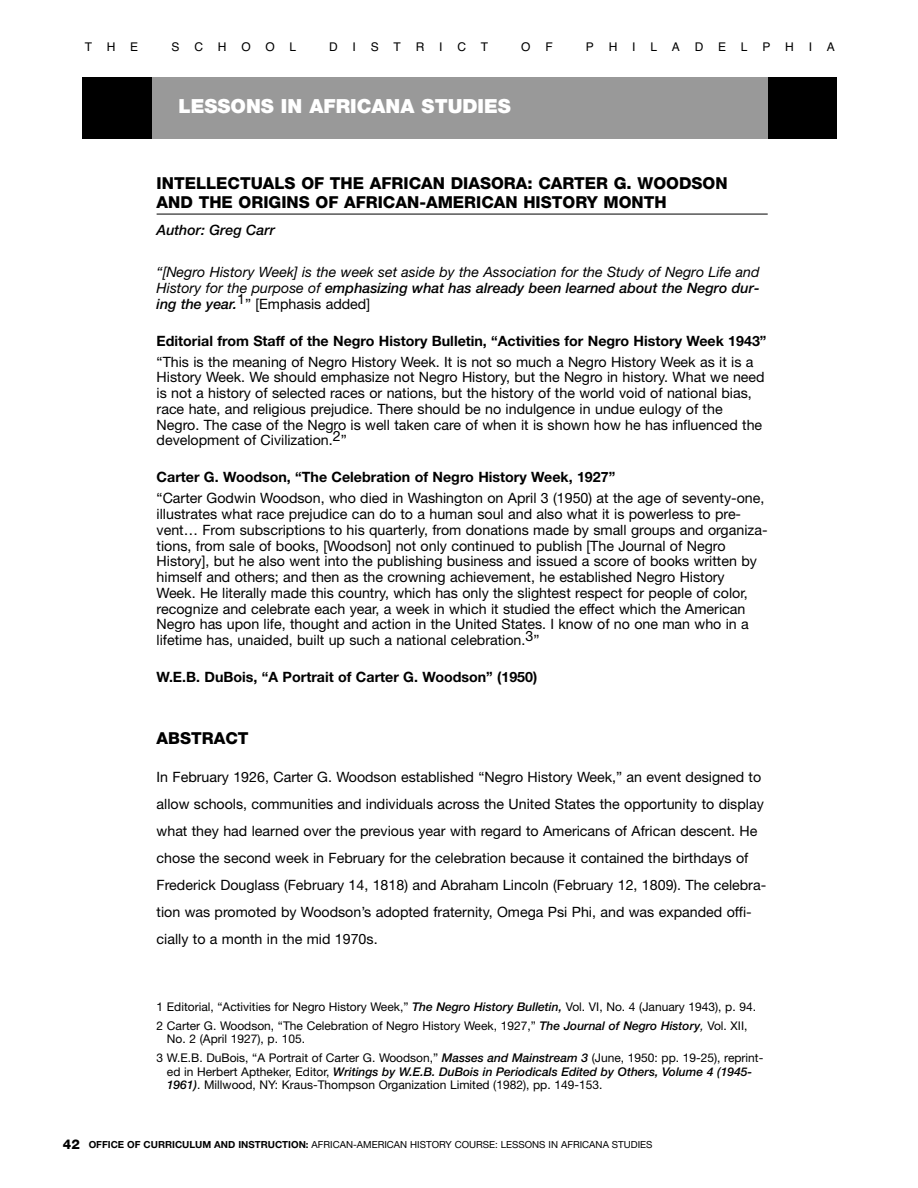
<style>
.page{position:relative;width:918px;height:1188px;background:#fff}
.page>*{position:absolute;margin:0;border:0;box-sizing:border-box;transform-origin:0 0}
.t1{font:900 19.5px "Helvetica Neue";color:#fff}
.t2{font:800 16.5px/19.5px "Helvetica Neue";color:#000}
.t3{font:14.25px/15.8px "Helvetica Neue";color:#000}
.t4{font:700 14.25px "Helvetica Neue";color:#000}
.t5{font:italic 14.25px/15.8px "Helvetica Neue";color:#000;text-align:justify}
.t6{font:italic 500 14.25px "Helvetica Neue";color:#000}
.t7{font:800 13.5px "Helvetica Neue";color:#000}
.t8{font:12px/18.9px "Helvetica Neue";color:#000}
.t9{font:12px "Helvetica";letter-spacing:1.235em;color:#000}
.t10{font:9.75px "Helvetica Neue";color:#000}
.s1{font-weight:500}
.s2{font-style:normal}
.s3{font-weight:500;font-style:italic}
.s4{font-style:italic}
.s5{font-weight:700}
</style>
<div class="page">
<div style="left:82px;top:77px;width:753px;height:61px;background:#999"></div>
<div style="left:82px;top:77px;width:70px;height:61px;background:#000"></div>
<div style="left:768px;top:77px;width:69px;height:61px;background:#000"></div>
<hr style="left:157px;top:214px;width:611px;height:1px;background:#000">
<p class="t9" style="left:85px;top:42px;width:55px">THE</p>
<p class="t9" style="left:172px;top:42px;width:126px">SCHOOL</p>
<p class="t9" style="left:329px;top:42px;width:160px">DISTRICT</p>
<p class="t9" style="left:521px;top:42px;width:33px">O F</p>
<p class="t9" style="left:586px;top:42px;width:250px">PHILADELPHIA</p>
<h1 class="t1" style="left:178px;top:100px;width:334px">LESSONS IN AFRICANA STUDIES</h1>
<p class="t2" style="left:157px;top:175px;width:573px">INTELLECTUALS OF THE AFRICAN DIASORA: CARTER G. WOODSON<br>AND THE ORIGINS OF AFRICAN-AMERICAN HISTORY MONTH</p>
<p class="t6" style="left:157px;top:225px;width:120px">Author: Greg Carr</p>
<p class="t5" style="left:157px;top:266px;width:604px">“[Negro History Week] is the week set aside by the Association for the Study of Negro Life and History for the purpose of <span class="s1">emphasizing what has already been learned about the Negro dur&shy;ing the year.</span><sup>1</sup><span class="s2">” [Emphasis added]</span></p>
<p class="t4" style="left:157px;top:335px;width:611px">Editorial from Staff of the Negro History Bulletin, “Activities for Negro History Week 1943”</p>
<p class="t3" style="left:157px;top:355px;width:610px">“This is the meaning of Negro History Week. It is not so much a Negro History Week as it is a History Week. We should emphasize not Negro History, but the Negro in history. What we need is not a history of selected races or nations, but the history of the world void of national bias, race hate, and religious prejudice. There should be no indulgence in undue eulogy of the Negro. The case of the Negro is well taken care of when it is shown how he has influenced the development of Civilization.2”</p>
<p class="t4" style="left:157px;top:472px;width:460px">Carter G. Woodson, “The Celebration of Negro History Week, 1927”</p>
<p class="t3" style="left:157px;top:492px;width:612px">“Carter Godwin Woodson, who died in Washington on April 3 (1950) at the age of seventy-one, illustrates what race prejudice can do to a human soul and also what it is powerless to pre&shy;vent… From subscriptions to his quarterly, from donations made by small groups and organiza&shy;tions, from sale of books, [Woodson] not only continued to publish [The Journal of Negro History], but he also went into the publishing business and issued a score of books written by himself and others; and then as the crowning achievement, he established Negro History<br>Week. He literally made this country, which has only the slightest respect for people of color, recognize and celebrate each year, a week in which it studied the effect which the American Negro has upon life, thought and action in the United States. I know of no one man who in a lifetime has, unaided, built up such a national celebration.3”</p>
<p class="t4" style="left:157px;top:672px;width:382px">W.E.B. DuBois, “A Portrait of Carter G. Woodson” (1950)</p>
<p class="t2" style="left:157px;top:730px;width:93px">ABSTRACT</p>
<p class="t3" style="left:157px;top:765px;width:611px;line-height:27px">In February 1926, Carter G. Woodson established “Negro History Week,” an event designed to allow schools, communities and individuals across the United States the opportunity to display what they had learned over the previous year with regard to Americans of African descent. He chose the second week in February for the celebration because it contained the birthdays of Frederick Douglass (February 14, 1818) and Abraham Lincoln (February 12, 1809). The celebra&shy;tion was promoted by Woodson’s adopted fraternity, Omega Psi Phi, and was expanded offi&shy;cially to a month in the mid 1970s.</p>
<p class="t8" style="left:157px;top:998px;width:601px">1 Editorial, “Activities for Negro History Week,” <span class="s3">The Negro History Bulletin,</span> Vol. VI, No. 4 (January 1943), p. 94.<br>2 Carter G. Woodson, “The Celebration of Negro History Week, 1927,” <span class="s3">The Journal of Negro History</span><span class="s4">,</span> Vol. XII,</p>
<p class="t8" style="left:157px;top:1031px;width:608px;text-indent:10px">No. 2 (April 1927), p. 105.<br>3 W.E.B. DuBois, “A Portrait of Carter G. Woodson,” <span class="s3">Masses and Mainstream 3</span> (June, 1950: pp. 19-25), reprint-</p>
<p class="t8" style="left:167px;top:1066px;width:587px;line-height:13.5px">ed in Herbert Aptheker, Editor, <span class="s3">Writings by W.E.B. DuBois in Periodicals Edited by Others, Volume 4 (1945-<br>1961)</span>. Millwood, NY: Kraus-Thompson Organization Limited (1982), pp. 149-153.</p>
<p class="t7" style="left:63px;top:1140px;width:19px">42</p>
<p class="t10" style="left:89px;top:1141px;width:565px"><span class="s5">OFFICE OF CURRICULUM AND INSTRUCTION:</span> AFRICAN-AMERICAN HISTORY COURSE: LESSONS IN AFRICANA STUDIES</p>
</div>
